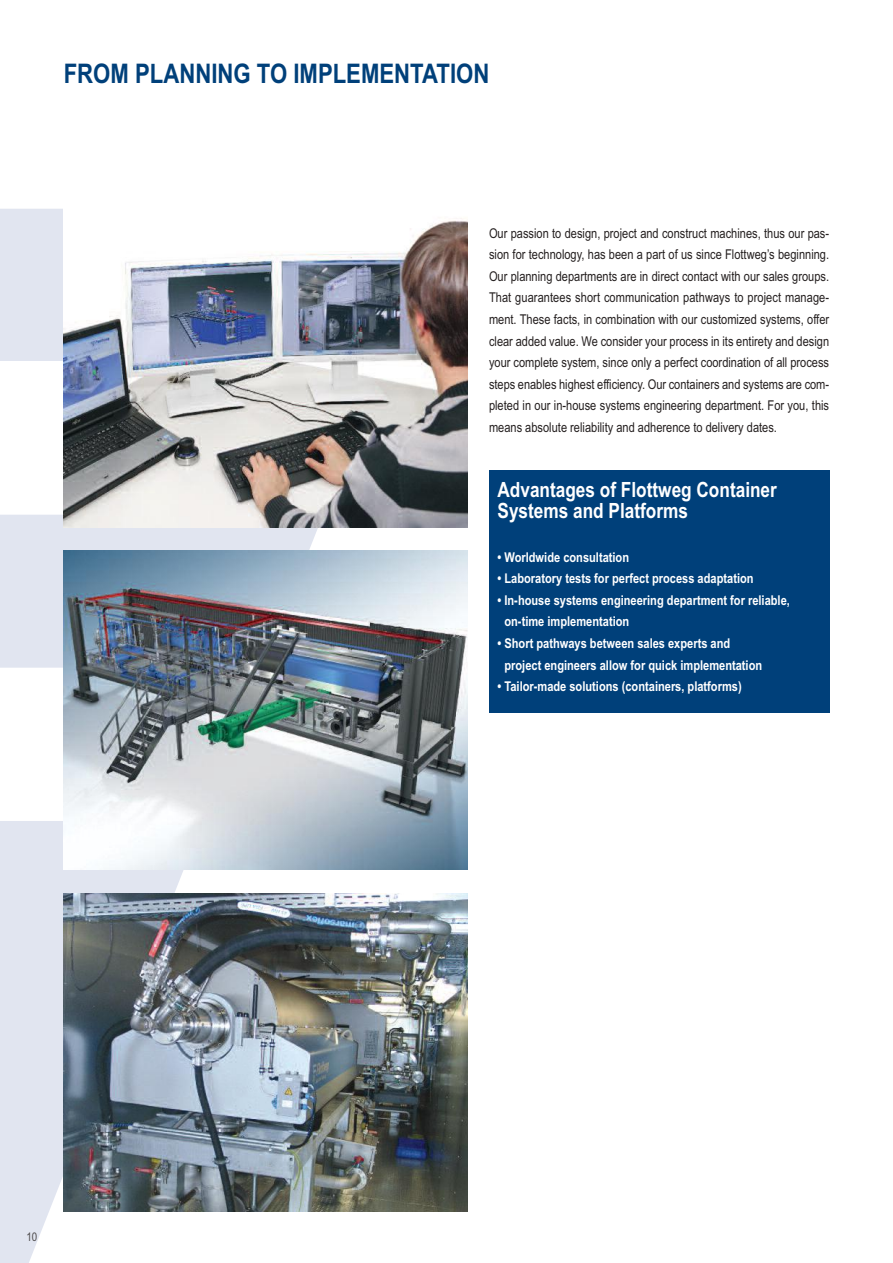
<style>
.page{position:relative;width:893px;height:1263px;background:#fff}
.page>*{position:absolute;margin:0;border:0;box-sizing:border-box;transform-origin:0 0}
.t1{font:700 27px "Arial Narrow";color:#00407a}
.t2{font:700 21px/21.6px "Arial Narrow";color:#fff}
.t3{font:13.5px/21.6px "Arial Narrow";color:#241f1f;text-align:justify}
.t4{font:700 13.5px/21.6px "Arial Narrow";color:#fff}
.t5{font:12px "Arial Narrow";color:#4e4b4c}
</style>
<div class="page">
<svg style="left:0;top:209px;width:444px;height:1054px;fill:#e1e5f0"></svg>
<img style="left:64px;top:209px;width:404px;height:318px">
<img style="left:64px;top:551px;width:404px;height:319px">
<img style="left:64px;top:893px;width:404px;height:319px">
<div style="left:489px;top:470px;width:340px;height:243px;background:#00407a"></div>
<h1 class="t1" style="left:64px;top:58px;width:427px">FROM PLANNING TO IMPLEMENTATION</h1>
<p class="t3" style="left:489px;top:222px;width:342px">Our passion to design, project and construct machines, thus our pas&shy;sion for technology, has been a part of us since Flottweg’s beginning.<br>Our planning departments are in direct contact with our sales groups.<br>That guarantees short communication pathways to project manage&shy;ment. These facts, in combination with our customized systems, offer clear added value. We consider your process in its entirety and design your complete system, since only a perfect coordination of all process steps enables highest efficiency. Our containers and systems are com&shy;pleted in our in-house systems engineering department. For you, this means absolute reliability and adherence to delivery dates.</p>
<h2 class="t2" style="left:497px;top:479px;width:281px">Advantages of Flottweg Container<br>Systems and Platforms</h2>
<p class="t4" style="left:497px;top:546px;width:133px">• Worldwide consultation</p>
<p class="t4" style="left:497px;top:568px;width:258px">• Laboratory tests for perfect process adaptation</p>
<p class="t4" style="left:504px;top:589px;width:287px;text-indent:-7px">• In-house systems engineering department for reliable, on-time implementation</p>
<p class="t4" style="left:504px;top:633px;width:259px;text-indent:-7px">• Short pathways between sales experts and project engineers allow for quick implementation</p>
<p class="t4" style="left:497px;top:676px;width:246px">• Tailor-made solutions (containers, platforms)</p>
<p class="t5" style="left:26px;top:1229px;width:12px">10</p>
</div>
